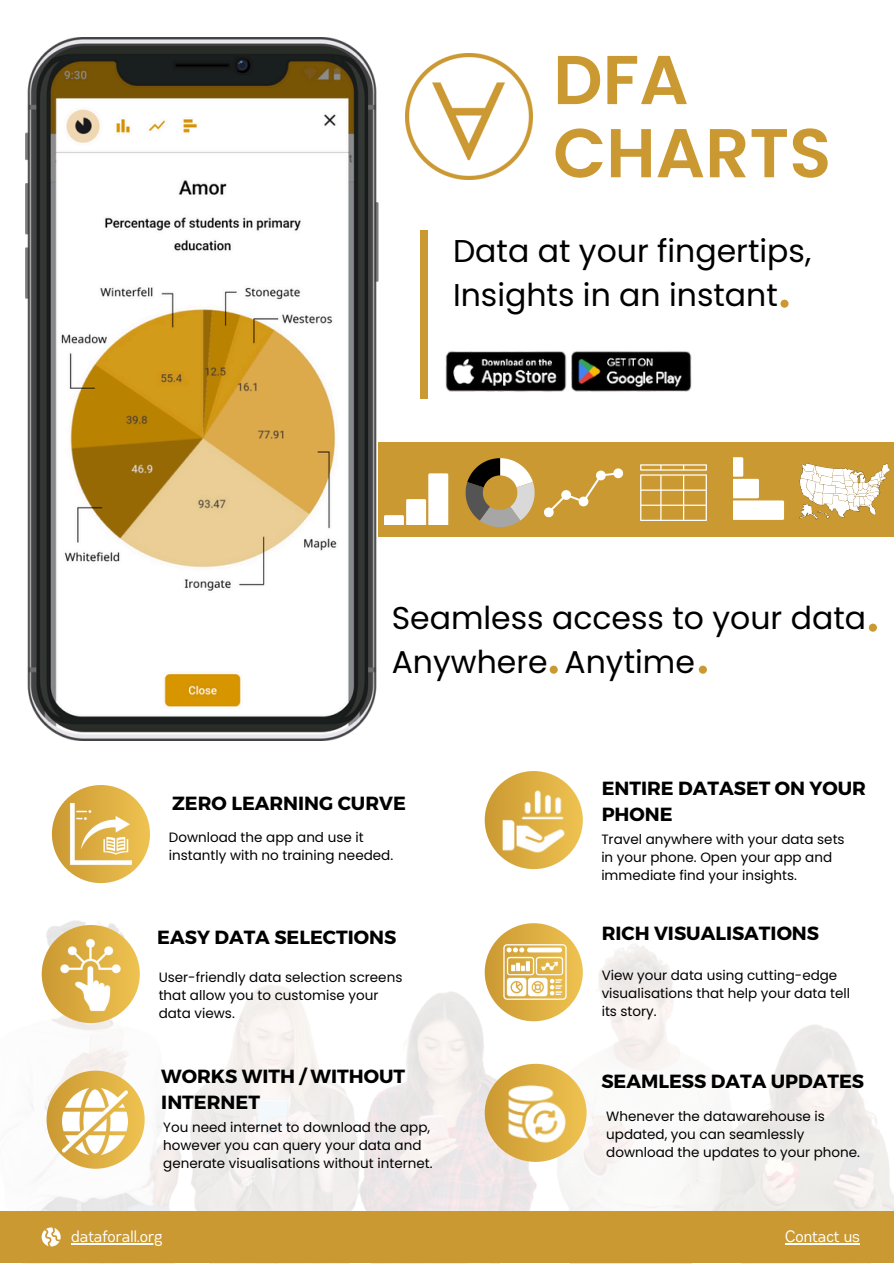
<style>
.page{position:relative;width:894px;height:1264px;background:#fff}
.page>*{position:absolute;margin:0;border:0;box-sizing:border-box;transform-origin:0 0}
.t1{font:600 69px/73.2px "Poppins";color:#cb9932}
.t2{font:31.5px/43.8px "Poppins";color:#000}
.t3{font:700 19.05px/25.8px "Montserrat";color:#000}
.t4{font:16.5px "Gabriel Sans Cond";color:#fff}
.t5{font:13.5px/18px "Poppins";color:#000}
</style>
<div class="page">
<img style="left:445px;top:351px;width:247px;height:41px">
<div style="left:420px;top:230px;width:8px;height:168px;background:#cb9932"></div>
<img style="left:31px;top:843px;width:862px;height:368px">
<div style="left:0;top:1211px;width:893px;height:52px;background:#cb9932"></div>
<svg style="left:52px;top:785px;width:98px;height:98px"></svg>
<svg style="left:74px;top:912px;width:38px;height:17px"></svg>
<svg style="left:42px;top:925px;width:98px;height:98px"></svg>
<svg style="left:47px;top:1070px;width:98px;height:98px"></svg>
<svg style="left:484px;top:771px;width:98px;height:98px"></svg>
<div style="left:484px;top:923px;width:98px;height:98px;background:linear-gradient(to right,#cd9e3c,#edc04d);border-radius:50%"></div>
<svg style="left:484px;top:1063px;width:102px;height:98px"></svg>
<img style="left:25px;top:37px;width:353px;height:703px">
<img style="left:406px;top:53px;width:126px;height:126px">
<div style="left:377px;top:442px;width:516px;height:94px;background:#cb9932"></div>
<svg style="left:698px;top:665px;width:8px;height:8px"></svg>
<svg style="left:384px;top:473px;width:64px;height:52px"></svg>
<svg style="left:733px;top:457px;width:50px;height:63px"></svg>
<svg style="left:543px;top:468px;width:80px;height:49px"></svg>
<svg style="left:465px;top:458px;width:69px;height:69px"></svg>
<svg style="left:799px;top:463px;width:90px;height:56px"></svg>
<svg style="left:640px;top:464px;width:66px;height:56px"></svg>
<div style="left:549px;top:665px;width:8px;height:8px;background:#cb9932;border-radius:50%"></div>
<div style="left:868px;top:623px;width:8px;height:8px;background:#cb9932;border-radius:50%"></div>
<div style="left:780px;top:299px;width:8px;height:9px;background:#cb9932;border-radius:50%"></div>
<img style="left:69px;top:801px;width:65px;height:66px">
<img style="left:48px;top:932px;width:85px;height:85px">
<img style="left:63px;top:1088px;width:65px;height:66px">
<img style="left:497px;top:785px;width:72px;height:72px">
<img style="left:502px;top:939px;width:65px;height:65px">
<img style="left:504px;top:1081px;width:65px;height:65px">
<svg style="left:42px;top:1227px;width:19px;height:19px"></svg>
<hr style="left:72px;top:1242px;width:91px;height:1px;background:#fff">
<hr style="left:785px;top:1242px;width:75px;height:1px;background:#fff">
<p class="t1" style="left:553px;top:43px;width:279px">DFA<br>CHARTS</p>
<p class="t2" style="left:453px;top:229px;width:359px">Data at your fingertips,<br>Insights in an instant</p>
<h2 class="t2" style="left:391px;top:596px;width:476px">Seamless access to your data<br>Anywhere Anytime</h2>
<p class="t3" style="left:172px;top:789px;width:235px">ZERO LEARNING CURVE</p>
<p class="t5" style="left:169px;top:828px;width:226px">Download the app and use it instantly with no training needed.</p>
<h2 class="t3" style="left:157px;top:923px;width:240px">EASY DATA SELECTIONS</h2>
<p class="t5" style="left:159px;top:968px;width:245px">User-friendly data selection screens that allow you to customise your data views.</p>
<p class="t3" style="left:161px;top:1062px;width:245px">WORKS WITH / WITHOUT<br>INTERNET</p>
<p class="t5" style="left:163px;top:1118px;width:271px">You need internet to download the app, however you can query your data and generate visualisations without internet.</p>
<p class="t3" style="left:601px;top:774px;width:266px">ENTIRE DATASET ON YOUR<br>PHONE</p>
<p class="t5" style="left:601px;top:830px;width:245px">Travel anywhere with your data sets in your phone. Open your app and immediate find your insights.</p>
<h3 class="t3" style="left:601px;top:919px;width:219px">RICH VISUALISATIONS</h3>
<h1 class="t5" style="left:601px;top:966px;width:250px">View your data using cutting-edge visualisations that help your data tell its story.</h1>
<p class="t3" style="left:601px;top:1067px;width:264px">SEAMLESS DATA UPDATES</p>
<p class="t5" style="left:606px;top:1106px;width:255px">Whenever the datawarehouse is updated, you can seamlessly download the updates to your phone.</p>
<h3 class="t4" style="left:72px;top:1228px;width:93px">dataforall.org</h3>
<p class="t4" style="left:785px;top:1228px;width:76px">Contact us</p>
</div>
